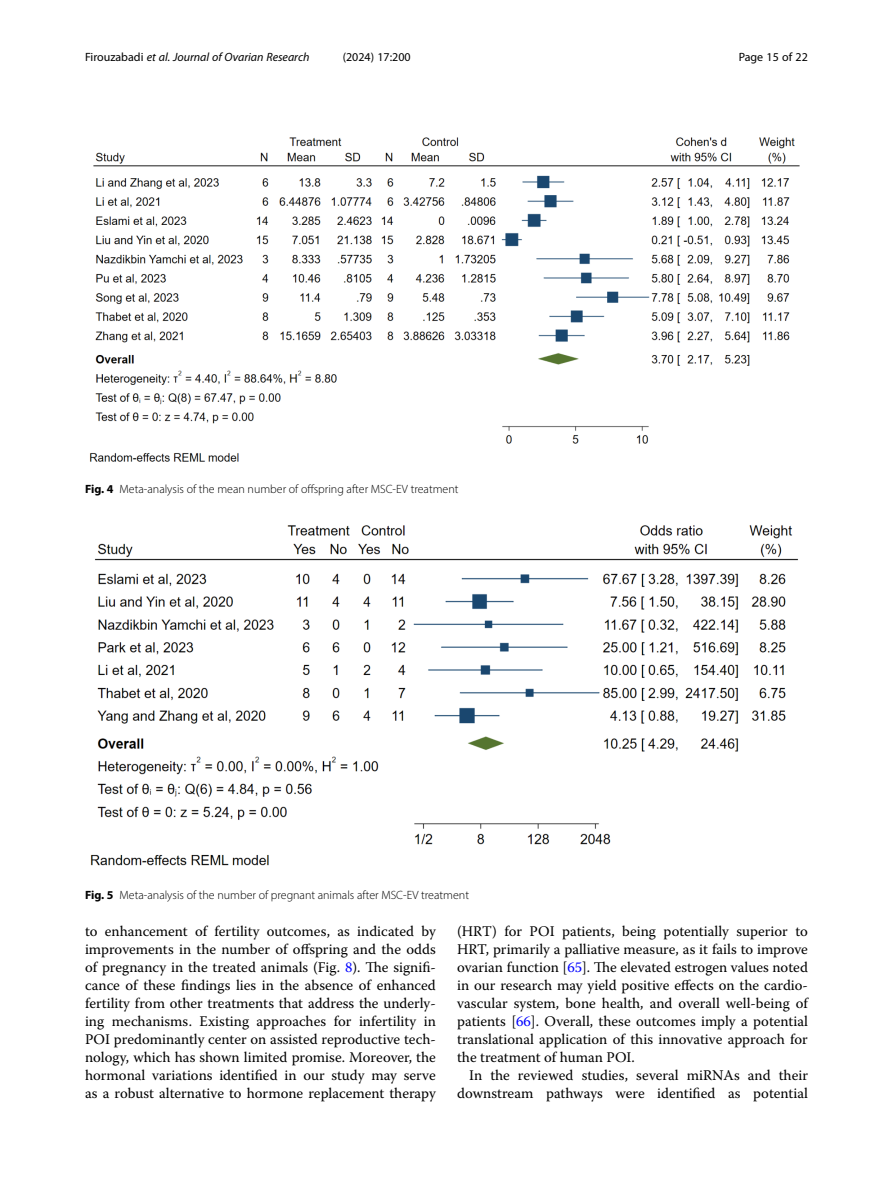
<style>
.page{position:relative;width:893px;height:1191px;background:#fff}
.page>*{position:absolute;margin:0;border:0;box-sizing:border-box;transform-origin:0 0}
.Body_Text{font:14.7px/18px "Warnock Pro";color:#000;text-align:justify}
.Body_Text_Indent{font:14.7px/18px "Warnock Pro";color:#000;text-align:right}
.Figure_Caption{font:300 12px "Myriad Pro";color:#000}
.t1{font:italic 12px "Myriad Pro";color:#000}
.t2{font:12px "Myriad Pro";color:#000}
.s1{font-style:normal}
.s2{font-weight:700}
.s3{color:#00f}
</style>
<div class="page">
<img style="left:90px;top:525px;width:708px;height:341px">
<img style="left:90px;top:137px;width:710px;height:325px">
<p class="t1" style="left:85px;top:50px;width:226px"><span class="s1">Firouzabadi</span> et al. Journal of Ovarian Research</p>
<p class="t2" style="left:343px;top:50px;width:70px">(2024) 17:200</p>
<p class="t2" style="left:739px;top:50px;width:71px">Page 15 of 22</p>
<p class="Figure_Caption" style="left:85px;top:482px;width:375px"><span class="s2">Fig. 4</span> Meta-analysis of the mean number of offspring after MSC-EV treatment</p>
<p class="Figure_Caption" style="left:85px;top:887px;width:385px"><span class="s2">Fig. 5</span> Meta-analysis of the number of pregnant animals after MSC-EV treatment</p>
<p class="Body_Text" style="left:85px;top:922px;width:352px">to enhancement of fertility outcomes, as indicated by improvements in the number of offspring and the odds of pregnancy in the treated animals (Fig. <span class="s3">8</span>). The signifi&shy;cance of these findings lies in the absence of enhanced fertility from other treatments that address the underly&shy;ing mechanisms. Existing approaches for infertility in POI predominantly center on assisted reproductive tech&shy;nology, which has shown limited promise. Moreover, the hormonal variations identified in our study may serve as a robust alternative to hormone replacement therapy</p>
<p class="Body_Text" style="left:457px;top:922px;width:352px">(HRT) for POI patients, being potentially superior to HRT, primarily a palliative measure, as it fails to improve ovarian function [<span class="s3">65</span>]. The elevated estrogen values noted in our research may yield positive effects on the cardio&shy;vascular system, bone health, and overall well-being of patients [<span class="s3">66</span>]. Overall, these outcomes imply a potential translational application of this innovative approach for the treatment of human POI.</p>
<p class="Body_Text_Indent" style="left:457px;top:1066px;width:352px">In the reviewed studies, several miRNAs and their downstream pathways were identified as potential</p>
</div>
